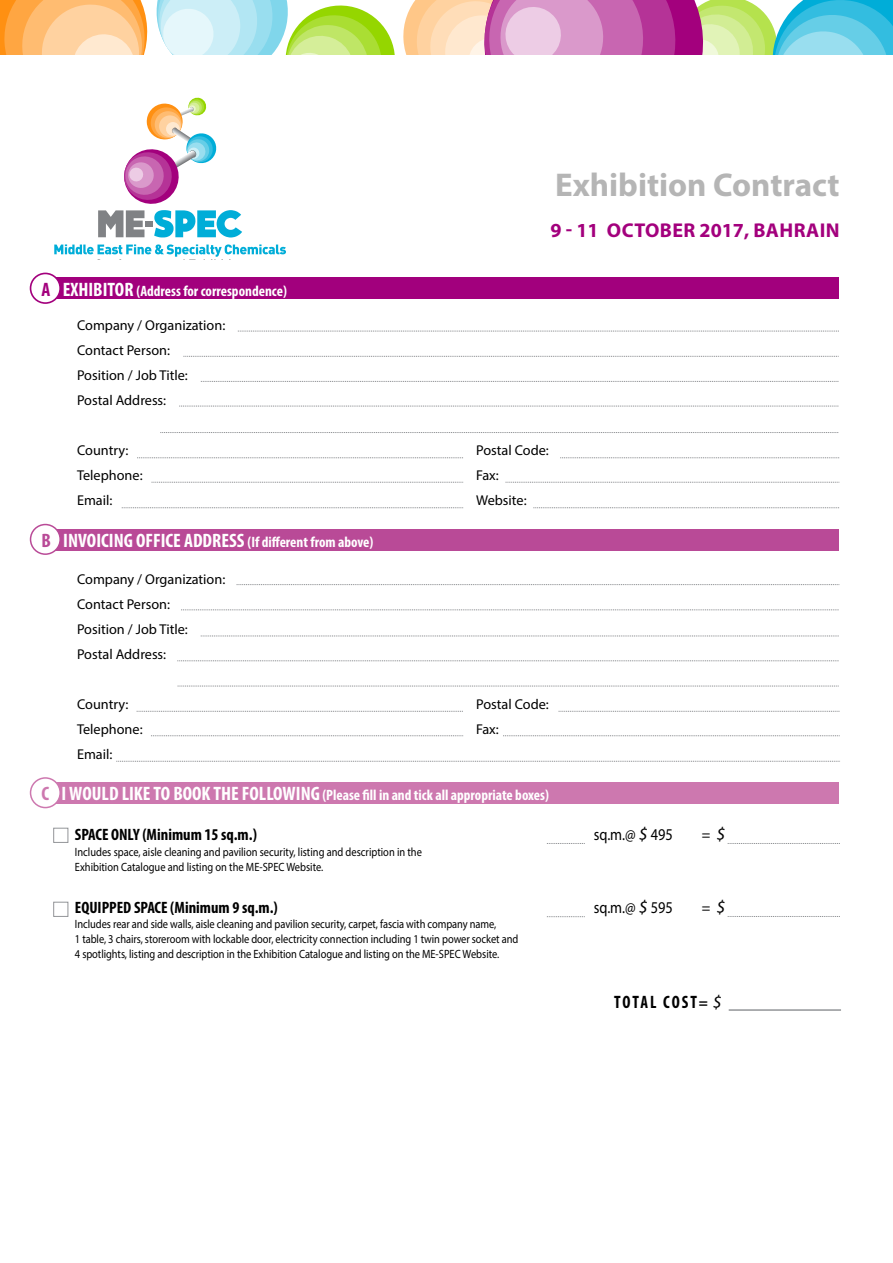
<style>
.page{position:relative;width:893px;height:1263px;background:#fff}
.page>*{position:absolute;margin:0;border:0;box-sizing:border-box;transform-origin:0 0}
.t1{font:700 33px "Myriad Pro";color:#b5b5b5}
.t2{font:700 20.1px "Myriad Pro";letter-spacing:.02em;color:#a3007d}
.t3{font:700 condensed 19.5px "Myriad Pro";color:#fff}
.t4{font:700 condensed 18px "Myriad Pro";letter-spacing:.115em;color:#000;scale:.93 1}
.t5{font:700 condensed 16.5px "Myriad Pro";color:#000}
.t6{font:16.5px "Myriad Pro";color:#000;scale:.87 1}
.t7{font:700 condensed 15px "Myriad Pro";color:#fff}
.t8{font:14.25px/25px "Myriad Pro";color:#000}
.t9{font:12px/15px "Myriad Pro";letter-spacing:-.005em;color:#000;scale:.87 1}
.s1{font-size:19.5px;color:#a3007d}
.s2{font-size:19.5px}
.s3{color:#b94a97}
.s4{font-size:15px}
.s5{font-size:19.5px;color:#cd78af}
.s6{font-style:italic;font-size:18px}
.s7{font-size:16.5px}
.s8{font-weight:400;font-style:italic;font-stretch:normal}
</style>
<div class="page">
<svg style="left:238px;top:331px;width:601px;height:1px"></svg>
<svg style="left:183px;top:356px;width:656px;height:1px"></svg>
<svg style="left:201px;top:381px;width:638px;height:1px"></svg>
<svg style="left:179px;top:406px;width:660px;height:1px"></svg>
<svg style="left:160px;top:432px;width:679px;height:1px"></svg>
<svg style="left:137px;top:457px;width:326px;height:1px"></svg>
<svg style="left:151px;top:482px;width:312px;height:1px"></svg>
<svg style="left:122px;top:507px;width:341px;height:1px"></svg>
<svg style="left:505px;top:482px;width:334px;height:1px"></svg>
<svg style="left:533px;top:507px;width:306px;height:1px"></svg>
<svg style="left:560px;top:457px;width:279px;height:1px"></svg>
<svg style="left:237px;top:584px;width:602px;height:1px"></svg>
<svg style="left:181px;top:610px;width:658px;height:1px"></svg>
<svg style="left:201px;top:636px;width:638px;height:1px"></svg>
<svg style="left:177px;top:660px;width:662px;height:1px"></svg>
<svg style="left:178px;top:686px;width:661px;height:1px"></svg>
<svg style="left:137px;top:711px;width:326px;height:1px"></svg>
<svg style="left:151px;top:735px;width:312px;height:1px"></svg>
<svg style="left:116px;top:761px;width:724px;height:1px"></svg>
<svg style="left:503px;top:735px;width:337px;height:1px"></svg>
<svg style="left:558px;top:711px;width:282px;height:1px"></svg>
<div style="left:51px;top:529px;width:788px;height:21px;background:#b94a97"></div>
<div style="left:31px;top:524px;width:29px;height:30px;background:#fff;border-radius:50%"></div>
<div style="left:30px;top:524px;width:31px;height:31px;border:2px solid #b94a97;border-radius:50%"></div>
<div style="left:51px;top:782px;width:788px;height:22px;background:#cd78af"></div>
<div style="left:31px;top:778px;width:29px;height:29px;background:#fff;border-radius:50%"></div>
<div style="left:30px;top:777px;width:31px;height:31px;border:2px solid #cd78af;border-radius:50%"></div>
<div style="left:51px;top:278px;width:788px;height:21px;background:#a2007d"></div>
<div style="left:31px;top:273px;width:29px;height:30px;background:#fff;border-radius:50%"></div>
<div style="left:30px;top:273px;width:31px;height:31px;border:2px solid #a3007d;border-radius:50%"></div>
<svg style="left:728px;top:843px;width:112px;height:1px"></svg>
<svg style="left:728px;top:916px;width:112px;height:1px"></svg>
<div style="left:53px;top:828px;width:15px;height:15px;border:1px solid #939598"></div>
<div style="left:53px;top:902px;width:15px;height:15px;border:1px solid #939598"></div>
<svg style="left:547px;top:843px;width:38px;height:1px"></svg>
<svg style="left:547px;top:916px;width:38px;height:1px"></svg>
<hr style="left:729px;top:1009px;width:112px;height:2px;background:#939598">
<svg style="left:54px;top:244px;width:232px;height:13px"></svg>
<svg style="left:98px;top:98px;width:144px;height:139px"></svg>
<svg style="left:0;top:0;width:148px;height:54px;background:#ffc27f"></svg>
<svg style="left:157px;top:0;width:736px;height:54px;background:#bec0bc"></svg>
<p class="t7" style="left:41px;top:281px;width:247px"><span class="s1">A</span> <span class="s2">EXHIBITOR</span> (Address for correspondence)</p>
<p class="t8" style="left:77px;top:313px;width:150px">Company / Organization:<br>Contact Person:<br>Position / Job Title:<br>Postal Address:</p>
<h1 class="t1" style="left:555px;top:164px;width:286px">Exhibition Contract</h1>
<h2 class="t2" style="left:550px;top:218px;width:291px">9 - 11 OCTOBER 2017, BAHRAIN</h2>
<p class="t8" style="left:77px;top:438px;width:53px">Country:</p>
<p class="t8" style="left:476px;top:438px;width:74px">Postal Code:</p>
<p class="t8" style="left:77px;top:463px;width:67px">Telephone:</p>
<p class="t8" style="left:476px;top:463px;width:24px">Fax:</p>
<p class="t8" style="left:77px;top:488px;width:37px">Email:</p>
<p class="t8" style="left:476px;top:488px;width:52px">Website:</p>
<h3 class="t3" style="left:41px;top:528px;width:333px"><span class="s3">B</span> INVOICING OFFICE ADDRESS <span class="s4">(If different from above)</span></h3>
<p class="t8" style="left:77px;top:566px;width:150px">Company / Organization:<br>Contact Person:<br>Position / Job Title:<br>Postal Address:</p>
<p class="t8" style="left:77px;top:691px;width:53px">Country:</p>
<p class="t8" style="left:476px;top:691px;width:74px">Postal Code:</p>
<p class="t8" style="left:77px;top:716px;width:67px">Telephone:</p>
<p class="t8" style="left:476px;top:716px;width:24px">Fax:</p>
<p class="t8" style="left:77px;top:741px;width:37px">Email:</p>
<p class="t7" style="left:41px;top:786px;width:509px"><span class="s5">C</span> <span class="s2">I WOULD LIKE TO BOOK THE FOLLOWING</span> (Please fill in and tick all appropriate boxes)</p>
<h3 class="t5" style="left:75px;top:825px;width:184px">SPACE ONLY (Minimum 15 sq.m.)</h3>
<h3 class="t6" style="left:594px;top:825px;width:93px">sq.m.@ <span class="s6">$</span> 495</h3>
<h3 class="t6" style="left:702px;top:825px;width:29px">= <span class="s6">$</span></h3>
<p class="t9" style="left:75px;top:844px;width:400px">Includes space, aisle cleaning and pavilion security, listing and description in the<br>Exhibition Catalogue and listing on the ME-SPEC Website.</p>
<h3 class="t5" style="left:75px;top:897px;width:204px">EQUIPPED SPACE (Minimum 9 sq.m.)</h3>
<h3 class="t6" style="left:594px;top:898px;width:93px">sq.m.@ <span class="s6">$</span> 595</h3>
<h3 class="t6" style="left:702px;top:898px;width:29px">= <span class="s6">$</span></h3>
<p class="t9" style="left:75px;top:917px;width:511px">Includes rear and side walls, aisle cleaning and pavilion security, carpet, fascia with company name,<br>1 table, 3 chairs, storeroom with lockable door, electricity connection including 1 twin power socket and<br>4 spotlights, listing and description in the Exhibition Catalogue and listing on the ME-SPEC Website.</p>
<h3 class="t4" style="left:614px;top:990px;width:117px">TOTAL COST<span class="s7">=</span> <span class="s8">$</span></h3>
</div>
